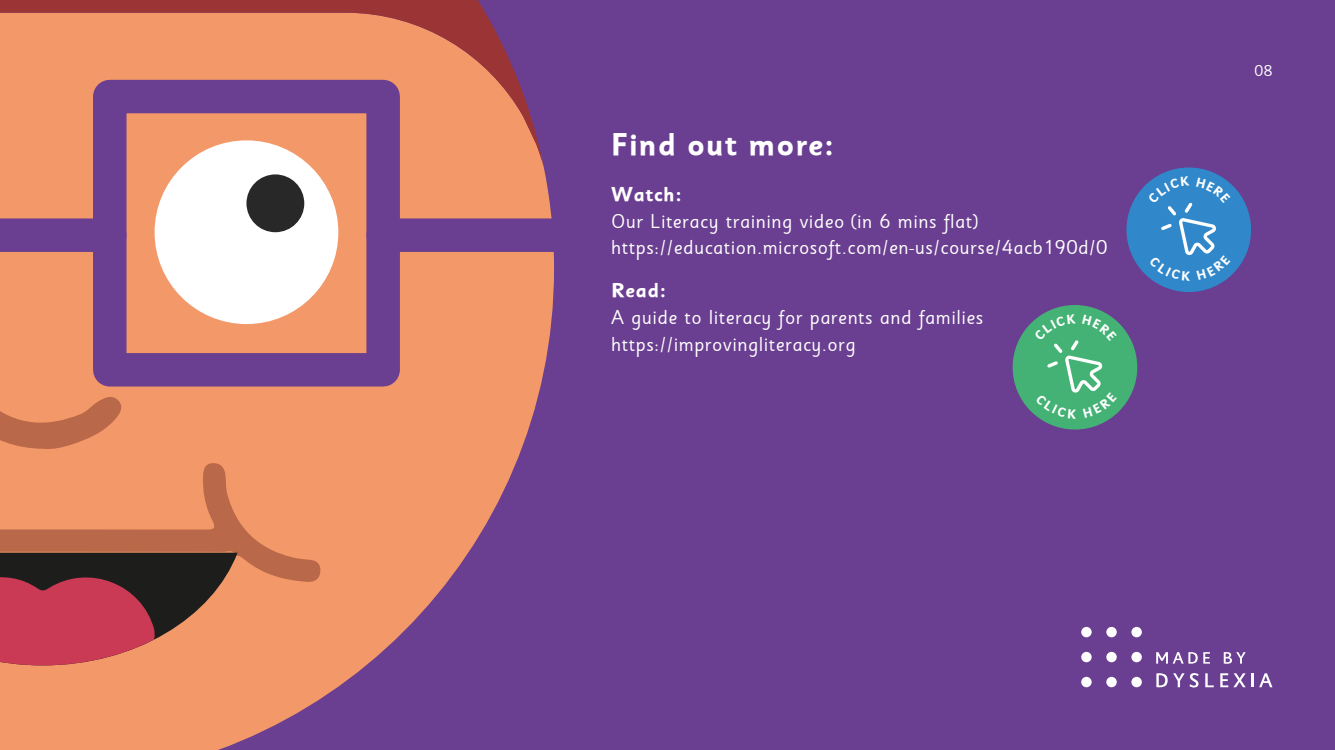
<style>
.page{position:relative;width:1335px;height:750px;background:#fff}
.page>*{position:absolute;margin:0;border:0;box-sizing:border-box;transform-origin:0 0}
.t1{font:700 31.25px "Sassoon Sans";letter-spacing:.02em;color:#fff}
.t2{font:20px/26.9px "Sassoon Sans";letter-spacing:.02em;color:#fff}
.t3{font:700 20px "Sassoon Sans";letter-spacing:.02em;color:#fff}
.t4{font:15.62px "Sassoon Sans";color:#fff}
</style>
<div class="page">
<div style="left:0;top:0;width:1334px;height:750px;background:#6a3e90"></div>
<svg style="left:0;top:164px;width:554px;height:586px;fill:#f39869"></svg>
<svg style="left:0;top:0;width:543px;height:167px;fill:#f39869"></svg>
<div style="left:155px;top:140px;width:183px;height:184px;background:#fff;border-radius:50%"></div>
<div style="left:246px;top:174px;width:58px;height:58px;background:#282828;border-radius:50%"></div>
<svg style="left:0;top:393px;width:125px;height:57px;background:#d8825a"></svg>
<div style="left:383px;top:218px;width:172px;height:34px;background:#6a3e90"></div>
<div style="left:0;top:218px;width:110px;height:34px;background:#6a3e90"></div>
<svg style="left:0;top:462px;width:321px;height:203px;background:#c46f55"></svg>
<div style="left:1012px;top:305px;width:125px;height:125px;background:#45b275;border-radius:50%"></div>
<div style="left:1126px;top:167px;width:124px;height:125px;background:#3087c9;border-radius:50%"></div>
<svg style="left:1156px;top:652px;width:41px;height:12px"></svg>
<svg style="left:1203px;top:652px;width:6px;height:12px"></svg>
<svg style="left:1223px;top:652px;width:22px;height:12px"></svg>
<svg style="left:1156px;top:673px;width:11px;height:14px"></svg>
<svg style="left:1173px;top:673px;width:25px;height:15px"></svg>
<svg style="left:1205px;top:673px;width:8px;height:14px"></svg>
<svg style="left:1220px;top:673px;width:25px;height:14px"></svg>
<svg style="left:1251px;top:673px;width:2px;height:14px"></svg>
<svg style="left:1259px;top:673px;width:13px;height:14px"></svg>
<div style="left:1081px;top:627px;width:10px;height:10px;background:#fff;border-radius:50%"></div>
<div style="left:1081px;top:652px;width:10px;height:10px;background:#fff;border-radius:50%"></div>
<div style="left:1081px;top:677px;width:10px;height:10px;background:#fff;border-radius:50%"></div>
<div style="left:1106px;top:627px;width:10px;height:10px;background:#fff;border-radius:50%"></div>
<div style="left:1106px;top:652px;width:10px;height:10px;background:#fff;border-radius:50%"></div>
<div style="left:1106px;top:677px;width:10px;height:10px;background:#fff;border-radius:50%"></div>
<div style="left:1131px;top:627px;width:10px;height:10px;background:#fff;border-radius:50%"></div>
<div style="left:1131px;top:652px;width:10px;height:10px;background:#fff;border-radius:50%"></div>
<div style="left:1131px;top:677px;width:10px;height:10px;background:#fff;border-radius:50%"></div>
<svg style="left:1034px;top:314px;width:82px;height:105px"></svg>
<svg style="left:1147px;top:177px;width:83px;height:104px"></svg>
<h1 class="t1" style="left:611px;top:133px;width:224px">Find out more:</h1>
<p class="t3" style="left:611px;top:187px;width:72px">Watch:</p>
<p class="t2" style="left:611px;top:210px;width:497px">Our Literacy training video (in 6 mins flat) https://education.microsoft.com/en-us/course/4acb190d/0</p>
<p class="t3" style="left:611px;top:283px;width:56px">Read:</p>
<p class="t2" style="left:611px;top:306px;width:373px">A guide to literacy for parents and families https://improvingliteracy.org</p>
<p class="t4" style="left:1254px;top:65px;width:19px">08</p>
</div>
